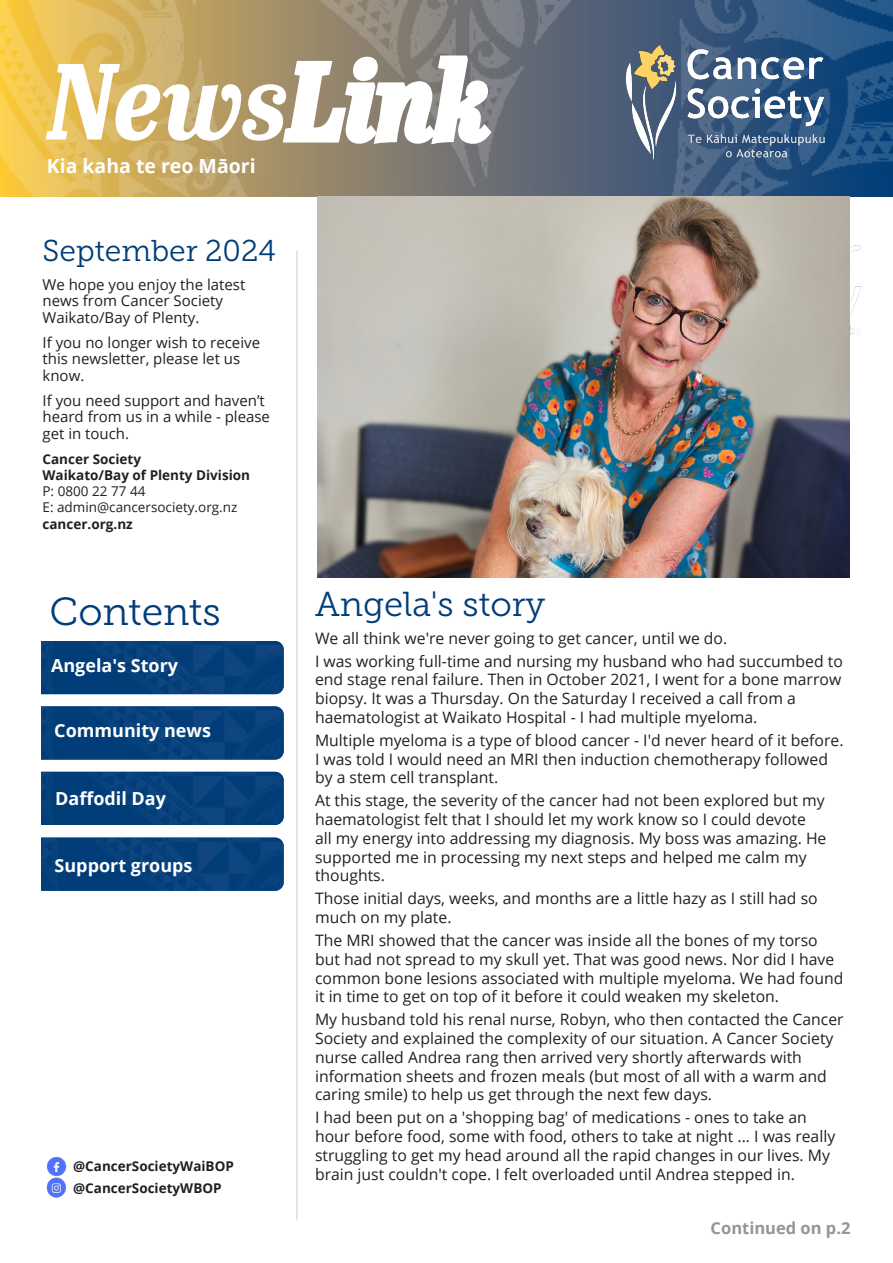
<style>
.page{position:relative;width:893px;height:1263px;background:#fff}
.page>*{position:absolute;margin:0;border:0;box-sizing:border-box;transform-origin:0 0}
.t1{font:italic 700 108px "Abril Titling Cnd";color:#fff}
.t2{font:39px "Museo Slab 300";color:#003d78}
.t3{font:34.5px "Museo Slab 300";color:#003d78}
.t4{font:30px "Museo Slab 300";color:#003d78}
.t5{font:700 19.5px "Open Sans";color:#fff}
.t6{font:700 18px "Open Sans";color:#fff}
.t7{font:700 16.5px "Open Sans";color:#939598}
.t8{font:15.75px/18.8px "Open Sans";color:#231f20}
.t9{font:15px/16.5px "Open Sans";color:#231f20}
.t10{font:700 13.5px "Open Sans";color:#231f20}
.t11{font:13.5px "Open Sans";color:#231f20}
</style>
<div class="page">
<img style="left:0;top:0;width:893px;height:196px">
<img style="left:849px;top:228px;width:13px;height:150px">
<hr style="left:296px;top:251px;width:2px;height:969px;background:#dcdddf">
<img style="left:318px;top:196px;width:531px;height:382px">
<img style="left:41px;top:641px;width:243px;height:53px">
<img style="left:41px;top:706px;width:243px;height:53px">
<img style="left:41px;top:772px;width:243px;height:53px">
<img style="left:41px;top:838px;width:243px;height:53px">
<img style="left:46px;top:1157px;width:21px;height:41px">
<img style="left:604px;top:35px;width:242px;height:136px">
<p class="t1" style="left:47px;top:22px;width:445px">NewsLink</p>
<p class="t5" style="left:47px;top:152px;width:210px">Kia kaha te reo Māori</p>
<p class="t4" style="left:43px;top:234px;width:235px">September 2024</p>
<p class="t9" style="left:43px;top:276px;width:204px">We hope you enjoy the latest news from Cancer Society<br>Waikato/Bay of Plenty.</p>
<p class="t9" style="left:43px;top:334px;width:219px">If you no longer wish to receive this newsletter, please let us know.</p>
<p class="t9" style="left:43px;top:392px;width:229px">If you need support and haven’t heard from us in a while - please get in touch.</p>
<p class="t10" style="left:43px;top:449px;width:100px">Cancer Society</p>
<p class="t10" style="left:43px;top:465px;width:209px">Waikato/Bay of Plenty Division</p>
<p class="t11" style="left:43px;top:482px;width:104px">P: 0800 22 77 44</p>
<p class="t11" style="left:43px;top:498px;width:196px">E: admin@cancersociety.org.nz</p>
<p class="t10" style="left:43px;top:514px;width:92px">cancer.org.nz</p>
<p class="t2" style="left:49px;top:590px;width:173px">Contents</p>
<p class="t6" style="left:51px;top:653px;width:129px">Angela's Story</p>
<p class="t6" style="left:54px;top:717px;width:158px">Community news</p>
<p class="t6" style="left:55px;top:786px;width:112px">Daffodil Day</p>
<p class="t6" style="left:55px;top:852px;width:139px">Support groups</p>
<p class="t10" style="left:73px;top:1157px;width:162px">@CancerSocietyWaiBOP</p>
<p class="t10" style="left:73px;top:1179px;width:150px">@CancerSocietyWBOP</p>
<p class="t3" style="left:315px;top:585px;width:232px">Angela's story</p>
<p class="t8" style="left:315px;top:628px;width:414px">We all think we're never going to get cancer, until we do.</p>
<p class="t8" style="left:315px;top:651px;width:529px">I was working full-time and nursing my husband who had succumbed to end stage renal failure. Then in October 2021, I went for a bone marrow biopsy. It was a Thursday. On the Saturday I received a call from a haematologist at Waikato Hospital - I had multiple myeloma.</p>
<p class="t8" style="left:315px;top:730px;width:530px">Multiple myeloma is a type of blood cancer - I'd never heard of it before.<br>I was told I would need an MRI then induction chemotherapy followed by a stem cell transplant.</p>
<p class="t8" style="left:315px;top:791px;width:513px">At this stage, the severity of the cancer had not been explored but my haematologist felt that I should let my work know so I could devote all my energy into addressing my diagnosis. My boss was amazing. He supported me in processing my next steps and helped me calm my thoughts.</p>
<p class="t8" style="left:315px;top:889px;width:504px">Those initial days, weeks, and months are a little hazy as I still had so much on my plate.</p>
<p class="t8" style="left:315px;top:930px;width:530px">The MRI showed that the cancer was inside all the bones of my torso but had not spread to my skull yet. That was good news. Nor did I have common bone lesions associated with multiple myeloma. We had found it in time to get on top of it before it could weaken my skeleton.</p>
<p class="t8" style="left:315px;top:1010px;width:530px">My husband told his renal nurse, Robyn, who then contacted the Cancer Society and explained the complexity of our situation. A Cancer Society nurse called Andrea rang then arrived very shortly afterwards with information sheets and frozen meals (but most of all with a warm and caring smile) to help us get through the next few days.</p>
<p class="t8" style="left:315px;top:1108px;width:522px">I had been put on a 'shopping bag' of medications - ones to take an hour before food, some with food, others to take at night ... I was really struggling to get my head around all the rapid changes in our lives. My brain just couldn't cope. I felt overloaded until Andrea stepped in.</p>
<p class="t7" style="left:711px;top:1216px;width:141px">Continued on p.2</p>
</div>
